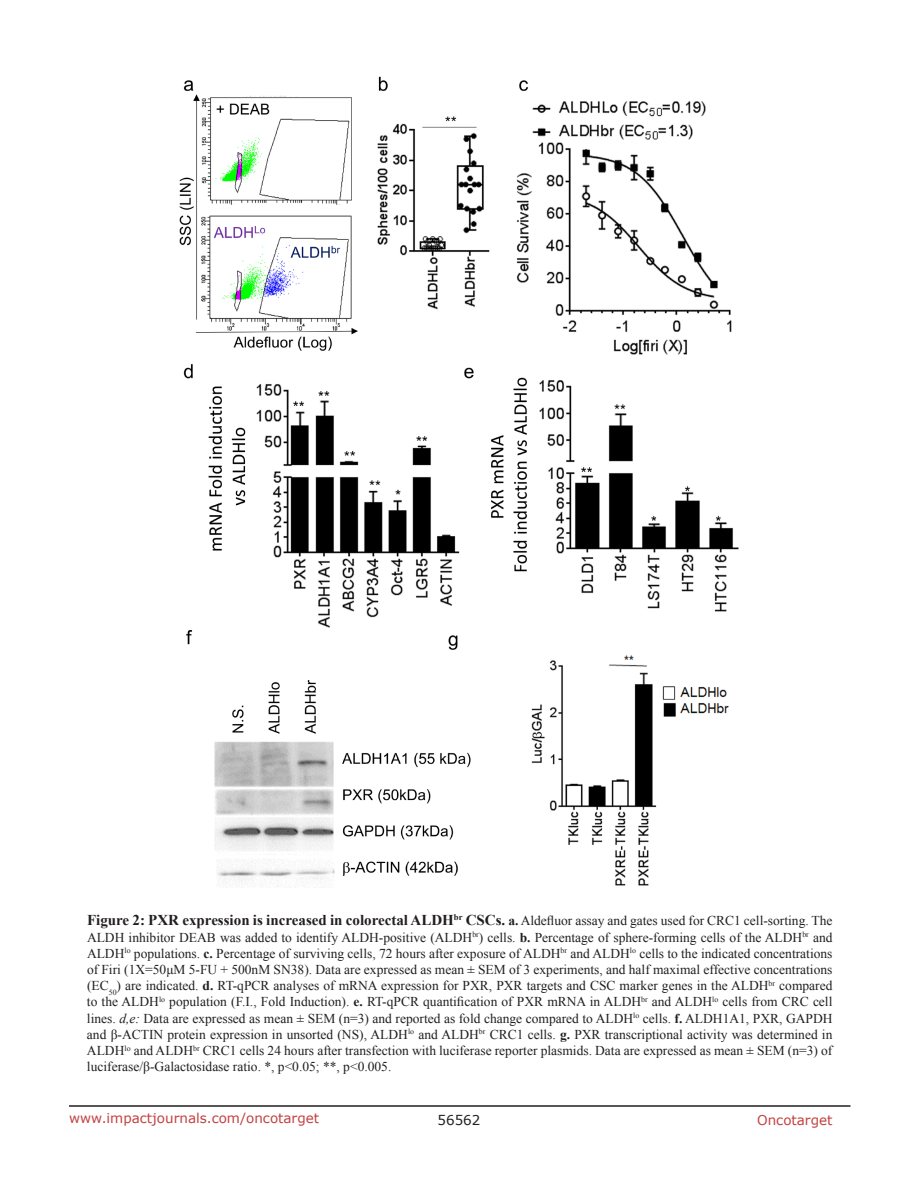
<style>
.page{position:relative;width:918px;height:1188px;background:#fff}
.page>*{position:absolute;margin:0;border:0;box-sizing:border-box;transform-origin:0 0}
.figuretext{font:700 15px "Times New Roman";color:#231f20}
.figuretext-2{font:13.5px/16.2px "Times New Roman";color:#231f20;text-align:justify}
.t1{font:13.5px "Verdana";color:#c24141}
.t2{font:13.5px "Verdana";color:#231f20}
.s1{font-size:13.5px}
.s2{font-weight:400;font-size:13.5px}
.s3{font-weight:700}
.s4{font-style:italic}
</style>
<div class="page">
<hr style="left:69px;top:1105px;width:781px;height:2px;background:#231f20">
<img style="left:179px;top:76px;width:560px;height:812px">
<p class="figuretext" style="left:87px;top:910px;width:747px">Figure 2: PXR expression is increased in colorectal ALDH<sup>br</sup> CSCs. <span class="s1">a.</span> <span class="s2">Aldefluor assay and gates used for CRC1 cell-sorting. The</span></p>
<p class="figuretext-2" style="left:87px;top:929px;width:747px">ALDH inhibitor DEAB was added to identify ALDH-positive (ALDH<sup>br</sup>) cells. <span class="s3">b.</span> Percentage of sphere-forming cells of the ALDH<sup>br</sup> and ALDH<sup>lo</sup> populations. <span class="s3">c.</span> Percentage of surviving cells, 72 hours after exposure of ALDH<sup>br</sup> and ALDH<sup>lo</sup> cells to the indicated concentrations of Firi (1X=50μM 5-FU + 500nM SN38). Data are expressed as mean ± SEM of 3 experiments, and half maximal effective concentrations (EC<sub>50</sub>) are indicated. <span class="s3">d.</span> RT-qPCR analyses of mRNA expression for PXR, PXR targets and CSC marker genes in the ALDH<sup>br</sup> compared to the ALDH<sup>lo</sup> population (F.I., Fold Induction). <span class="s3">e.</span> RT-qPCR quantification of PXR mRNA in ALDH<sup>br</sup> and ALDH<sup>lo</sup> cells from CRC cell lines. <span class="s4">d,e:</span> Data are expressed as mean ± SEM (n=3) and reported as fold change compared to ALDH<sup>lo</sup> cells. <span class="s3">f.</span> ALDH1A1, PXR, GAPDH and β-ACTIN protein expression in unsorted (NS), ALDH<sup>lo</sup> and ALDH<sup>br</sup> CRC1 cells. <span class="s3">g.</span> PXR transcriptional activity was determined in ALDH<sup>lo</sup> and ALDH<sup>br</sup> CRC1 cells 24 hours after transfection with luciferase reporter plasmids. Data are expressed as mean ± SEM (n=3) of luciferase/β-Galactosidase ratio. *, p&lt;0.05; **, p&lt;0.005.</p>
<p class="t1" style="left:69px;top:1109px;width:252px">www.impactjournals.com/oncotarget</p>
<p class="t2" style="left:438px;top:1111px;width:44px">56562</p>
<p class="t1" style="left:757px;top:1111px;width:77px">Oncotarget</p>
</div>
